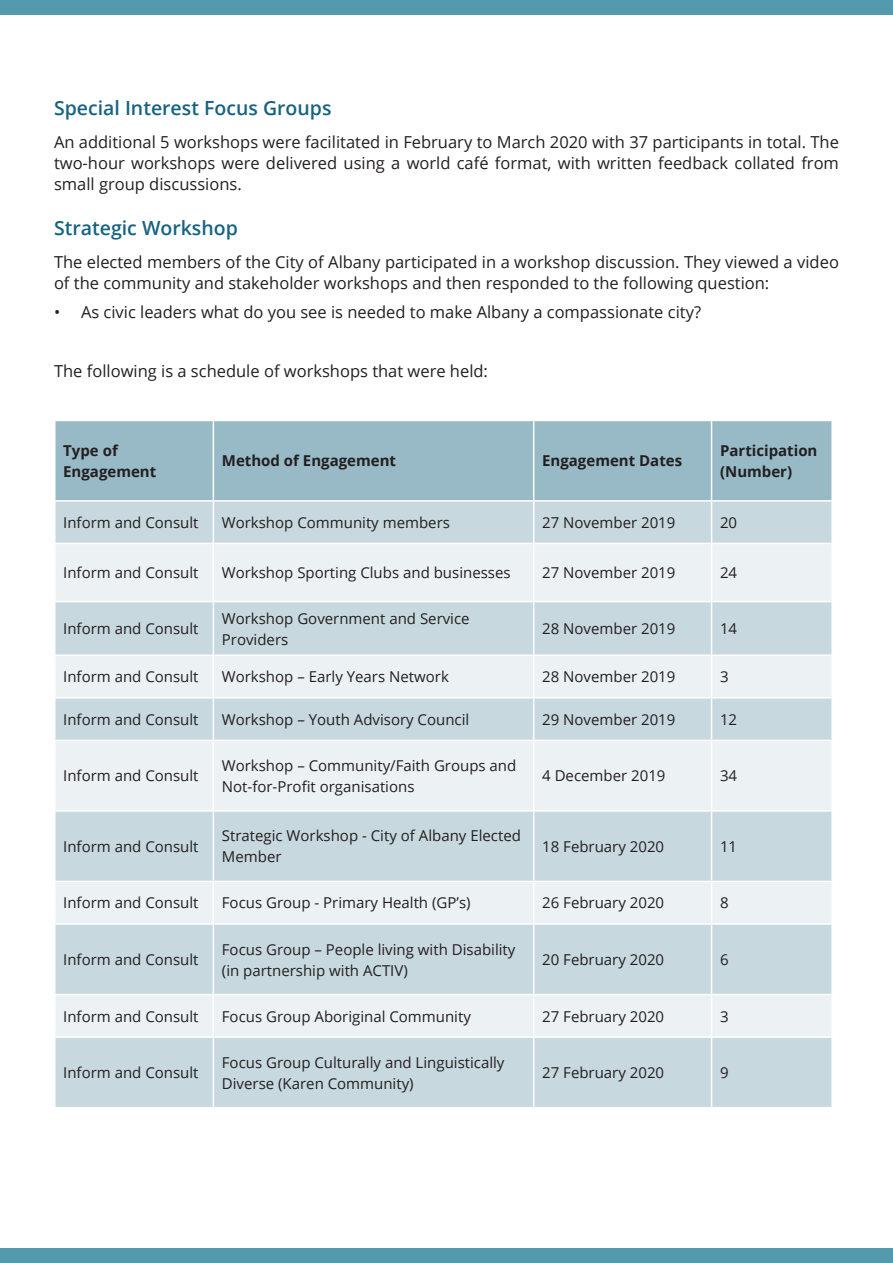
<style>
.page{position:relative;width:893px;height:1263px;background:#fff}
.page>*{position:absolute;margin:0;border:0;box-sizing:border-box;transform-origin:0 0}
.Sub_Headings{font:600 19.5px "Open Sans";color:#166382}
.Body_Text{font:16.5px/21px "Open Sans";color:#231f20;text-align:justify}
.Body_Text-2{font:15px/21px "Open Sans";color:#231f20}
.Body_Text-3{font:700 15px/21px "Open Sans";color:#231f20}
</style>
<div class="page">
<div style="left:0;top:1248px;width:893px;height:15px;background:#539bac"></div>
<div style="left:0;top:0;width:893px;height:15px;background:#539bac"></div>
<div style="left:56px;top:421px;width:775px;height:79px;background:#97bac6"></div>
<div style="left:56px;top:502px;width:775px;height:605px;background:#c7d8df"></div>
<svg style="left:56px;top:544px;width:775px;height:492px;background:#dae5ea"></svg>
<hr style="left:213px;top:421px;width:1px;height:79px;background:#fff">
<hr style="left:533px;top:421px;width:1px;height:79px;background:#fff">
<hr style="left:711px;top:421px;width:1px;height:79px;background:#fff">
<hr style="left:213px;top:502px;width:1px;height:41px;background:#fff">
<hr style="left:533px;top:502px;width:1px;height:41px;background:#fff">
<hr style="left:711px;top:502px;width:1px;height:41px;background:#fff">
<hr style="left:54px;top:543px;width:159px;height:1px;background:#fff">
<hr style="left:213px;top:543px;width:321px;height:1px;background:#fff">
<hr style="left:213px;top:544px;width:1px;height:57px;background:#fff">
<hr style="left:534px;top:543px;width:177px;height:1px;background:#fff">
<hr style="left:533px;top:544px;width:1px;height:57px;background:#fff">
<hr style="left:711px;top:543px;width:122px;height:1px;background:#fff">
<hr style="left:711px;top:544px;width:1px;height:57px;background:#fff">
<hr style="left:54px;top:601px;width:159px;height:1px;background:#fff">
<hr style="left:213px;top:601px;width:321px;height:1px;background:#fff">
<hr style="left:213px;top:602px;width:1px;height:52px;background:#fff">
<hr style="left:534px;top:601px;width:177px;height:1px;background:#fff">
<hr style="left:533px;top:602px;width:1px;height:52px;background:#fff">
<hr style="left:711px;top:601px;width:122px;height:1px;background:#fff">
<hr style="left:711px;top:602px;width:1px;height:52px;background:#fff">
<hr style="left:54px;top:654px;width:159px;height:2px;background:#fff">
<hr style="left:213px;top:654px;width:321px;height:2px;background:#fff">
<hr style="left:213px;top:656px;width:1px;height:41px;background:#fff">
<hr style="left:534px;top:654px;width:177px;height:2px;background:#fff">
<hr style="left:533px;top:656px;width:1px;height:41px;background:#fff">
<hr style="left:711px;top:654px;width:122px;height:2px;background:#fff">
<hr style="left:711px;top:656px;width:1px;height:41px;background:#fff">
<hr style="left:54px;top:697px;width:159px;height:1px;background:#fff">
<hr style="left:213px;top:697px;width:321px;height:1px;background:#fff">
<hr style="left:213px;top:698px;width:1px;height:42px;background:#fff">
<hr style="left:534px;top:697px;width:177px;height:1px;background:#fff">
<hr style="left:533px;top:698px;width:1px;height:42px;background:#fff">
<hr style="left:711px;top:697px;width:122px;height:1px;background:#fff">
<hr style="left:711px;top:698px;width:1px;height:42px;background:#fff">
<hr style="left:54px;top:740px;width:159px;height:1px;background:#fff">
<hr style="left:213px;top:740px;width:321px;height:1px;background:#fff">
<hr style="left:213px;top:741px;width:1px;height:69px;background:#fff">
<hr style="left:534px;top:740px;width:177px;height:1px;background:#fff">
<hr style="left:533px;top:741px;width:1px;height:69px;background:#fff">
<hr style="left:711px;top:740px;width:122px;height:1px;background:#fff">
<hr style="left:711px;top:741px;width:1px;height:69px;background:#fff">
<hr style="left:54px;top:810px;width:159px;height:2px;background:#fff">
<hr style="left:213px;top:810px;width:321px;height:2px;background:#fff">
<hr style="left:213px;top:812px;width:1px;height:69px;background:#fff">
<hr style="left:534px;top:810px;width:177px;height:2px;background:#fff">
<hr style="left:533px;top:812px;width:1px;height:69px;background:#fff">
<hr style="left:711px;top:810px;width:122px;height:2px;background:#fff">
<hr style="left:711px;top:812px;width:1px;height:69px;background:#fff">
<hr style="left:54px;top:881px;width:159px;height:1px;background:#fff">
<hr style="left:213px;top:881px;width:321px;height:1px;background:#fff">
<hr style="left:213px;top:882px;width:1px;height:41px;background:#fff">
<hr style="left:534px;top:881px;width:177px;height:1px;background:#fff">
<hr style="left:533px;top:882px;width:1px;height:41px;background:#fff">
<hr style="left:711px;top:881px;width:122px;height:1px;background:#fff">
<hr style="left:711px;top:882px;width:1px;height:41px;background:#fff">
<hr style="left:54px;top:923px;width:159px;height:2px;background:#fff">
<hr style="left:213px;top:923px;width:321px;height:2px;background:#fff">
<hr style="left:213px;top:925px;width:1px;height:69px;background:#fff">
<hr style="left:534px;top:923px;width:177px;height:2px;background:#fff">
<hr style="left:533px;top:925px;width:1px;height:69px;background:#fff">
<hr style="left:711px;top:923px;width:122px;height:2px;background:#fff">
<hr style="left:711px;top:925px;width:1px;height:69px;background:#fff">
<hr style="left:54px;top:994px;width:159px;height:1px;background:#fff">
<hr style="left:213px;top:994px;width:321px;height:1px;background:#fff">
<hr style="left:213px;top:995px;width:1px;height:41px;background:#fff">
<hr style="left:534px;top:994px;width:177px;height:1px;background:#fff">
<hr style="left:533px;top:995px;width:1px;height:41px;background:#fff">
<hr style="left:711px;top:994px;width:122px;height:1px;background:#fff">
<hr style="left:711px;top:995px;width:1px;height:41px;background:#fff">
<hr style="left:54px;top:1036px;width:159px;height:2px;background:#fff">
<hr style="left:213px;top:1036px;width:321px;height:2px;background:#fff">
<hr style="left:213px;top:1038px;width:1px;height:69px;background:#fff">
<hr style="left:534px;top:1036px;width:177px;height:2px;background:#fff">
<hr style="left:533px;top:1038px;width:1px;height:69px;background:#fff">
<hr style="left:711px;top:1036px;width:122px;height:2px;background:#fff">
<hr style="left:711px;top:1038px;width:1px;height:69px;background:#fff">
<p class="Sub_Headings" style="left:54px;top:94px;width:279px">Special Interest Focus Groups</p>
<p class="Body_Text" style="left:54px;top:131px;width:786px">An additional 5 workshops were facilitated in February to March 2020 with 37 participants in total. The two-hour workshops were delivered using a world café format, with written feedback collated from small group discussions.</p>
<p class="Sub_Headings" style="left:54px;top:214px;width:185px">Strategic Workshop</p>
<p class="Body_Text" style="left:54px;top:251px;width:786px">The elected members of the City of Albany participated in a workshop discussion. They viewed a video of the community and stakeholder workshops and then responded to the following question:</p>
<p class="Body_Text" style="left:54px;top:301px;width:649px">• As civic leaders what do you see is needed to make Albany a compassionate city?</p>
<p class="Body_Text" style="left:54px;top:360px;width:435px">The following is a schedule of workshops that were held:</p>
<p class="Body_Text-3" style="left:63px;top:440px;width:95px">Type of<br>Engagement</p>
<p class="Body_Text-3" style="left:222px;top:450px;width:176px">Method of Engagement</p>
<p class="Body_Text-3" style="left:542px;top:450px;width:141px">Engagement Dates</p>
<p class="Body_Text-3" style="left:720px;top:440px;width:99px">Participation (Number)</p>
<p class="Body_Text-2" style="left:63px;top:512px;width:137px">Inform and Consult</p>
<p class="Body_Text-2" style="left:222px;top:512px;width:230px">Workshop Community members</p>
<p class="Body_Text-2" style="left:542px;top:512px;width:135px">27 November 2019</p>
<p class="Body_Text-2" style="left:720px;top:512px;width:19px">20</p>
<p class="Body_Text-2" style="left:63px;top:562px;width:137px">Inform and Consult</p>
<p class="Body_Text-2" style="left:222px;top:562px;width:290px">Workshop Sporting Clubs and businesses</p>
<p class="Body_Text-2" style="left:542px;top:562px;width:135px">27 November 2019</p>
<p class="Body_Text-2" style="left:720px;top:562px;width:19px">24</p>
<p class="Body_Text-2" style="left:63px;top:618px;width:137px">Inform and Consult</p>
<p class="Body_Text-2" style="left:222px;top:607px;width:249px">Workshop Government and Service<br>Providers</p>
<p class="Body_Text-2" style="left:542px;top:618px;width:135px">28 November 2019</p>
<p class="Body_Text-2" style="left:720px;top:618px;width:19px">14</p>
<p class="Body_Text-2" style="left:63px;top:666px;width:137px">Inform and Consult</p>
<p class="Body_Text-2" style="left:222px;top:666px;width:228px">Workshop – Early Years Network</p>
<p class="Body_Text-2" style="left:542px;top:666px;width:135px">28 November 2019</p>
<p class="Body_Text-2" style="left:720px;top:666px;width:10px">3</p>
<p class="Body_Text-2" style="left:63px;top:708px;width:137px">Inform and Consult</p>
<p class="Body_Text-2" style="left:222px;top:708px;width:249px">Workshop – Youth Advisory Council</p>
<p class="Body_Text-2" style="left:542px;top:708px;width:135px">29 November 2019</p>
<p class="Body_Text-2" style="left:720px;top:708px;width:19px">12</p>
<p class="Body_Text-2" style="left:63px;top:765px;width:137px">Inform and Consult</p>
<p class="Body_Text-2" style="left:222px;top:754px;width:296px">Workshop – Community/Faith Groups and<br>Not-for-Profit organisations</p>
<p class="Body_Text-2" style="left:542px;top:765px;width:125px">4 December 2019</p>
<p class="Body_Text-2" style="left:720px;top:765px;width:19px">34</p>
<p class="Body_Text-2" style="left:63px;top:835px;width:137px">Inform and Consult</p>
<p class="Body_Text-2" style="left:222px;top:825px;width:301px">Strategic Workshop - City of Albany Elected<br>Member</p>
<p class="Body_Text-2" style="left:542px;top:835px;width:123px">18 February 2020</p>
<p class="Body_Text-2" style="left:720px;top:835px;width:19px">11</p>
<p class="Body_Text-2" style="left:63px;top:892px;width:137px">Inform and Consult</p>
<p class="Body_Text-2" style="left:222px;top:892px;width:250px">Focus Group - Primary Health (GP’s)</p>
<p class="Body_Text-2" style="left:542px;top:892px;width:123px">26 February 2020</p>
<p class="Body_Text-2" style="left:720px;top:892px;width:10px">8</p>
<p class="Body_Text-2" style="left:63px;top:949px;width:137px">Inform and Consult</p>
<p class="Body_Text-2" style="left:222px;top:938px;width:295px">Focus Group – People living with Disability (in partnership with ACTIV)</p>
<p class="Body_Text-2" style="left:542px;top:949px;width:123px">20 February 2020</p>
<p class="Body_Text-2" style="left:720px;top:949px;width:10px">6</p>
<p class="Body_Text-2" style="left:63px;top:1005px;width:137px">Inform and Consult</p>
<p class="Body_Text-2" style="left:222px;top:1005px;width:251px">Focus Group Aboriginal Community</p>
<p class="Body_Text-2" style="left:542px;top:1005px;width:123px">27 February 2020</p>
<p class="Body_Text-2" style="left:720px;top:1005px;width:10px">3</p>
<p class="Body_Text-2" style="left:63px;top:1062px;width:137px">Inform and Consult</p>
<p class="Body_Text-2" style="left:222px;top:1051px;width:284px">Focus Group Culturally and Linguistically<br>Diverse (Karen Community)</p>
<p class="Body_Text-2" style="left:542px;top:1062px;width:123px">27 February 2020</p>
<p class="Body_Text-2" style="left:720px;top:1062px;width:10px">9</p>
</div>
